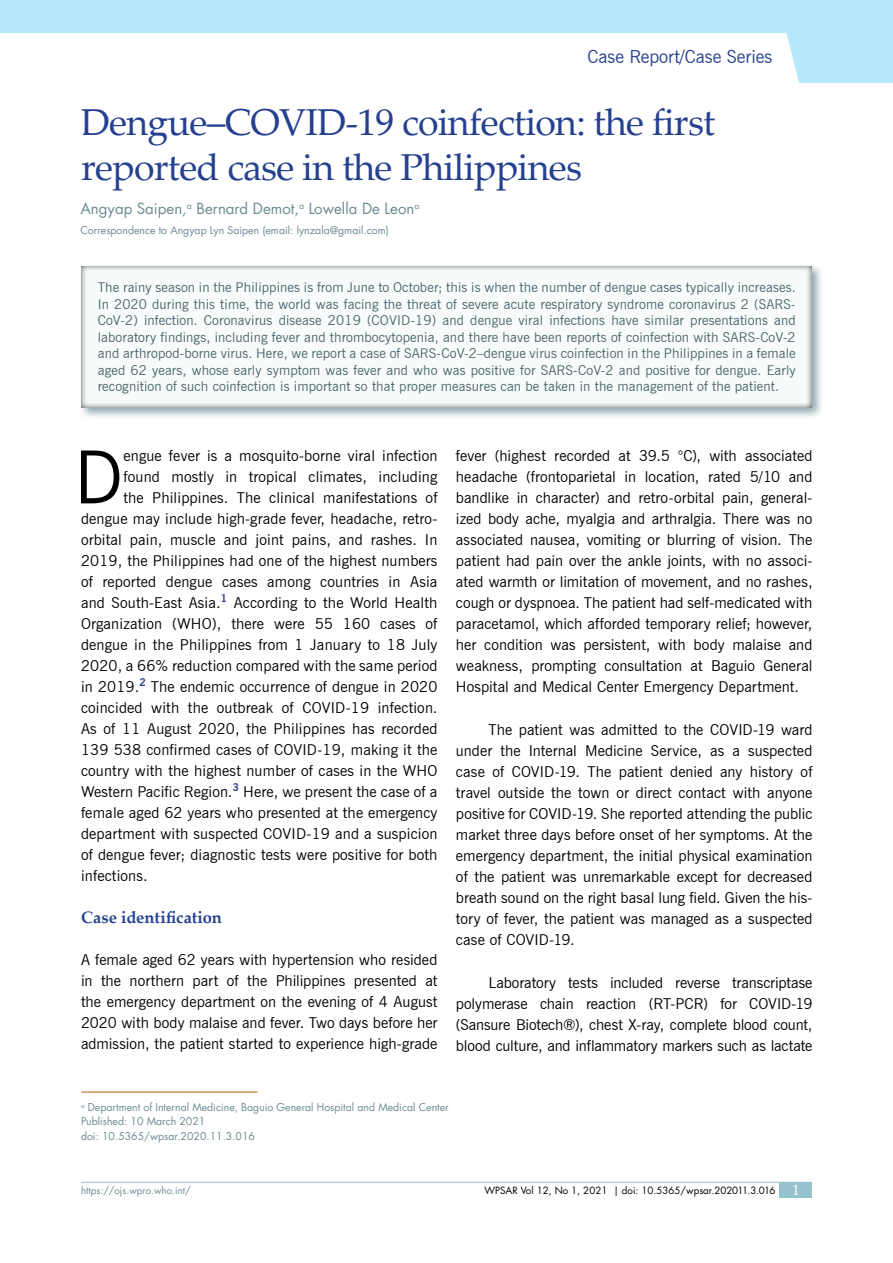
<style>
.page{position:relative;width:893px;height:1263px;background:#fff}
.page>*{position:absolute;margin:0;border:0;box-sizing:border-box;transform-origin:0 0}
.t1{font:73.05px "News Gothic BT";color:#000}
.t2{font:37.5px/45px "Palatino Linotype";letter-spacing:-.02em;color:#25408f}
.t3{font:18px "News Gothic BT";color:#25408f}
.t4{font:700 16.5px "Palatino Linotype";letter-spacing:.005em;color:#25408f}
.t5{font:15px/21px "News Gothic BT";letter-spacing:.01em;color:#000;text-align:justify}
.t6{font:15px "Futura LT";color:#6b8c93}
.t7{font:13.5px/16.5px "News Gothic BT";letter-spacing:.01em;color:#4b656a;text-align:justify}
.t8{font:10.5px/14.2px "Futura LT";color:#6b8c93}
.t9{font:9.75px "Futura LT";color:#000}
.t10{font:9.75px "Futura LT";color:#6b8c93}
.s1{font-family:"Palatino";font-size:15px;color:#fff}
</style>
<div class="page">
<hr style="left:81px;top:1182px;width:731px;height:1px;background:#96c2cd">
<div style="left:780px;top:1182px;width:32px;height:15px;background:#96c2cd"></div>
<div style="left:0;top:0;width:893px;height:82px;background:#b6e7fa"></div>
<div style="left:0;top:33px;width:800px;height:50px;background:#fff"></div>
<hr style="left:81px;top:1092px;width:177px;height:1px;background:#b66113">
<div style="left:78px;top:263px;width:746px;height:157px;background:#6b8c93;opacity:.75"></div>
<div style="left:69px;top:256px;width:757px;height:154px;background:#000;opacity:.75"></div>
<p class="t3" style="left:587px;top:46px;width:186px">Case Report/Case Series</p>
<h2 class="t2" style="left:81px;top:99px;width:636px">Dengue–COVID-19 coinfection: the first reported case in the Philippines</h2>
<p class="t6" style="left:80px;top:199px;width:340px">Angyap Saipen,<sup>a</sup> Bernard Demot,<sup>a</sup> Lowella De Leon<sup>a</sup></p>
<p class="t8" style="left:80px;top:223px;width:310px">Correspondence to Angyap Lyn Saipen (email: lynzala@gmail.com)</p>
<p class="t7" style="left:98px;top:279px;width:699px">The rainy season in the Philippines is from June to October; this is when the number of dengue cases typically increases.<br>In 2020 during this time, the world was facing the threat of severe acute respiratory syndrome coronavirus 2 (SARS-CoV-2) infection. Coronavirus disease 2019 (COVID-19) and dengue viral infections have similar presentations and laboratory findings, including fever and thrombocytopenia, and there have been reports of coinfection with SARS-CoV-2 and arthropod-borne virus. Here, we report a case of SARS-CoV-2–dengue virus coinfection in the Philippines in a female aged 62 years, whose early symptom was fever and who was positive for SARS-CoV-2 and positive for dengue. Early recognition of such coinfection is important so that proper measures can be taken in the management of the patient.</p>
<h1 class="t1" style="left:74px;top:433px;width:51px">D</h1>
<p class="t5" style="left:123px;top:445px;width:315px">engue fever is a mosquito-borne viral infection</p>
<p class="t5" style="left:123px;top:466px;width:315px">found mostly in tropical climates, including</p>
<p class="t5" style="left:123px;top:487px;width:316px">the Philippines. The clinical manifestations of</p>
<p class="t5" style="left:81px;top:508px;width:358px">dengue may include high-grade fever, headache, retro-</p>
<p class="t5" style="left:81px;top:529px;width:358px">orbital pain, muscle and joint pains, and rashes. In</p>
<p class="t5" style="left:81px;top:550px;width:358px">2019, the Philippines had one of the highest numbers</p>
<p class="t5" style="left:81px;top:571px;width:358px">of reported dengue cases among countries in Asia</p>
<p class="t5" style="left:81px;top:592px;width:358px">and South-East Asia.<sup>1</sup> According to the World Health</p>
<p class="t5" style="left:81px;top:613px;width:358px">Organization (WHO), there were 55 160 cases of</p>
<p class="t5" style="left:81px;top:634px;width:358px">dengue in the Philippines from 1 January to 18 July</p>
<p class="t5" style="left:81px;top:655px;width:358px">2020, a 66% reduction compared with the same period</p>
<p class="t5" style="left:81px;top:676px;width:358px">in 2019.<sup>2</sup> The endemic occurrence of dengue in 2020</p>
<p class="t5" style="left:81px;top:697px;width:358px">coincided with the outbreak of COVID-19 infection.</p>
<p class="t5" style="left:81px;top:718px;width:358px">As of 11 August 2020, the Philippines has recorded</p>
<p class="t5" style="left:81px;top:739px;width:358px">139 538 confirmed cases of COVID-19, making it the</p>
<p class="t5" style="left:81px;top:760px;width:358px">country with the highest number of cases in the WHO</p>
<p class="t5" style="left:81px;top:781px;width:358px">Western Pacific Region.<sup>3</sup> Here, we present the case of a</p>
<p class="t5" style="left:81px;top:802px;width:358px">female aged 62 years who presented at the emergency</p>
<p class="t5" style="left:81px;top:823px;width:358px">department with suspected COVID-19 and a suspicion</p>
<p class="t5" style="left:81px;top:844px;width:358px">of dengue fever; diagnostic tests were positive for both</p>
<p class="t5" style="left:81px;top:865px;width:68px">infections.</p>
<p class="t4" style="left:81px;top:905px;width:143px">Case identification</p>
<p class="t5" style="left:81px;top:949px;width:358px">A female aged 62 years with hypertension who resided in the northern part of the Philippines presented at the emergency department on the evening of 4 August 2020 with body malaise and fever. Two days before her admission, the patient started to experience high-grade</p>
<p class="t5" style="left:456px;top:445px;width:358px">fever (highest recorded at 39.5 °C), with associated headache (frontoparietal in location, rated 5/10 and bandlike in character) and retro-orbital pain, general&shy;ized body ache, myalgia and arthralgia. There was no associated nausea, vomiting or blurring of vision. The patient had pain over the ankle joints, with no associ&shy;ated warmth or limitation of movement, and no rashes, cough or dyspnoea. The patient had self-medicated with paracetamol, which afforded temporary relief; however, her condition was persistent, with body malaise and weakness, prompting consultation at Baguio General Hospital and Medical Center Emergency Department.</p>
<p class="t5" style="left:456px;top:719px;width:358px;text-indent:32px">The patient was admitted to the COVID-19 ward under the Internal Medicine Service, as a suspected case of COVID-19. The patient denied any history of travel outside the town or direct contact with anyone positive for COVID-19. She reported attending the public market three days before onset of her symptoms. At the emergency department, the initial physical examination of the patient was unremarkable except for decreased breath sound on the right basal lung field. Given the his&shy;tory of fever, the patient was managed as a suspected case of COVID-19.</p>
<p class="t5" style="left:456px;top:972px;width:358px;text-indent:32px">Laboratory tests included reverse transcriptase polymerase chain reaction (RT-PCR) for COVID-19 (Sansure Biotech®), chest X-ray, complete blood count, blood culture, and inflammatory markers such as lactate</p>
<p class="t8" style="left:81px;top:1100px;width:369px"><sup>a</sup> Department of Internal Medicine, Baguio General Hospital and Medical Center<br>Published: 10 March 2021<br>doi: 10.5365/wpsar.2020.11.3.016</p>
<p class="t10" style="left:81px;top:1184px;width:111px">https://ojs.wpro.who.int/</p>
<p class="t9" style="left:485px;top:1184px;width:317px">WPSAR Vol 12, No 1, 2021 | doi: 10.5365/wpsar.202011.3.016 <span class="s1">1</span></p>
</div>
